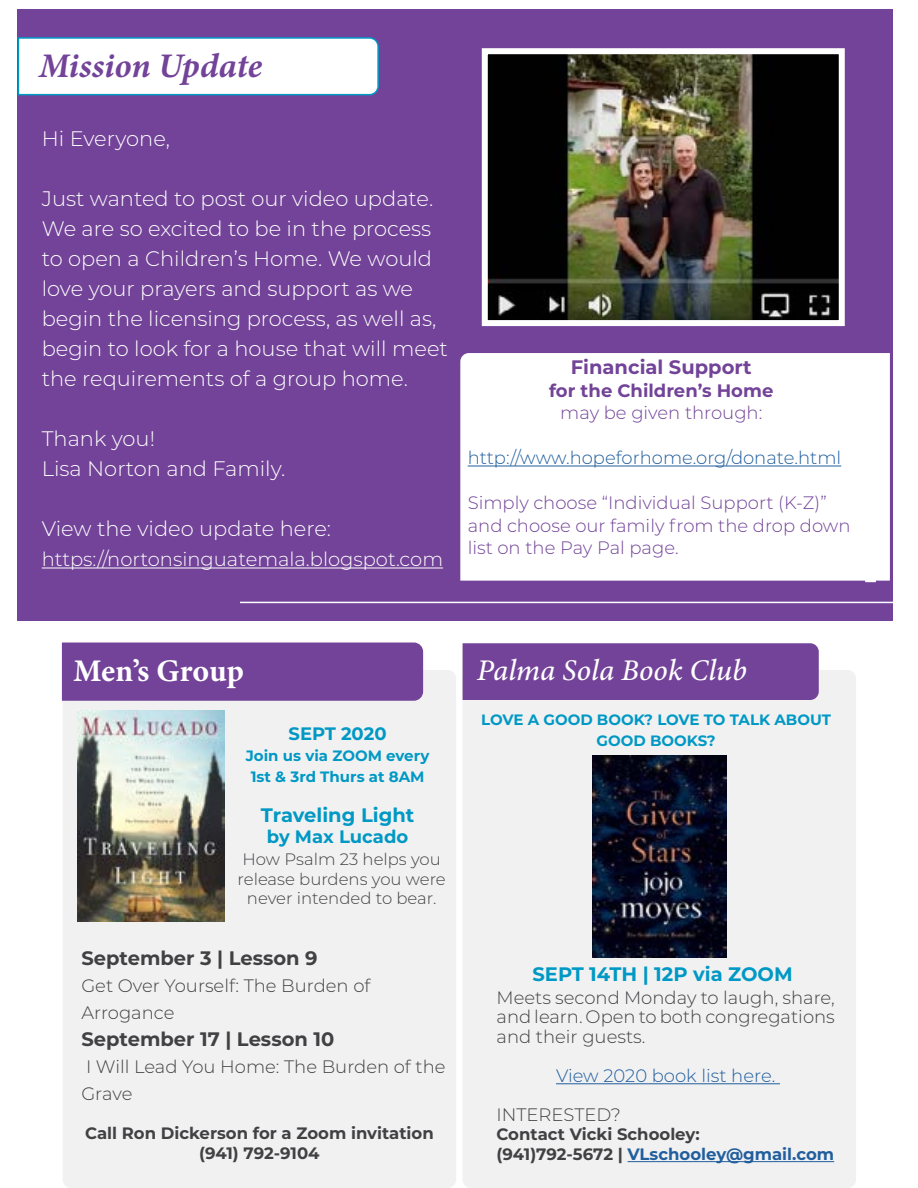
<style>
.page{position:relative;width:918px;height:1188px;background:#fff}
.page>*{position:absolute;margin:0;border:0;box-sizing:border-box;transform-origin:0 0}
.t1{font:italic 34.5px "Minion Variable Concept";letter-spacing:.025em;color:#724398}
.t2{font:31.5px "Minion Variable Concept";letter-spacing:.02em;color:#fff}
.t3{font:italic 30px "Minion Variable Concept";letter-spacing:.005em;color:#fff}
.t4{font:300 21px/30px "Montserrat";color:#fff}
.t5{font:300 19.5px "Montserrat";color:#fff}
.t6{font:700 19.5px "Montserrat";color:#414042}
.t7{font:700 19.5px "Montserrat";color:#0098c4}
.t8{font:700 19.5px "Montserrat";color:#724398}
.t9{font:300 18px/19.5px "Montserrat";color:#414042}
.t10{font:300 18px/22.5px "Montserrat";color:#724398}
.t11{font:300 18px "Montserrat";color:#215e9e}
.t12{font:700 18px "Montserrat";color:#724398}
.t13{font:700 18px "Montserrat";color:#0098c4}
.t14{font:700 16.5px/19.5px "Montserrat";color:#414042}
.t15{font:300 16.5px/19.5px "Montserrat";color:#414042;text-align:center}
.t16{font:700 15px/21px "Montserrat";color:#0098c4;text-align:center}
.s1{color:#215e9e}
</style>
<div class="page">
<div style="left:18px;top:9px;width:875px;height:612px;background:#724398"></div>
<hr style="left:240px;top:602px;width:671px;height:1px;background:#fff">
<div style="left:63px;top:670px;width:393px;height:518px;background:#f1f1f2;border-radius:9px"></div>
<div style="left:463px;top:670px;width:393px;height:518px;background:#f1f1f2;border-radius:9px"></div>
<svg style="left:61px;top:642px;width:758px;height:59px;background:#7c519f"></svg>
<hr style="left:556px;top:1083px;width:224px;height:1px;background:#215e9e">
<hr style="left:628px;top:1161px;width:206px;height:1px;background:#215e9e">
<img style="left:77px;top:710px;width:147px;height:212px">
<img style="left:592px;top:755px;width:135px;height:203px">
<svg style="left:17px;top:33px;width:465px;height:63px"></svg>
<hr style="left:42px;top:568px;width:401px;height:1px;background:#fff">
<img style="left:489px;top:55px;width:349px;height:264px">
<div style="left:482px;top:48px;width:363px;height:278px;border:6px solid #fff"></div>
<div style="left:460px;top:353px;width:430px;height:228px;background:#fff"></div>
<svg style="left:864px;top:565px;width:13px;height:18px"></svg>
<hr style="left:468px;top:466px;width:373px;height:1px;background:#215e9e">
<h1 class="t1" style="left:39px;top:41px;width:224px">Mission Update</h1>
<p class="t4" style="left:42px;top:123px;width:130px">Hi Everyone,</p>
<p class="t4" style="left:42px;top:183px;width:408px">Just wanted to post our video update.<br>We are so excited to be in the process to open a Children’s Home. We would love your prayers and support as we begin the licensing process, as well as, begin to look for a house that will meet the requirements of a group home.</p>
<p class="t4" style="left:42px;top:423px;width:245px">Thank you!<br>Lisa Norton and Family.</p>
<p class="t4" style="left:42px;top:513px;width:291px">View the video update here:</p>
<p class="t5" style="left:42px;top:546px;width:403px">https://nortonsinguatemala.blogspot.com</p>
<p class="t8" style="left:571px;top:353px;width:182px">Financial Support</p>
<p class="t12" style="left:549px;top:377px;width:226px">for the Children’s Home</p>
<p class="t10" style="left:560px;top:401px;width:204px">may be given through:</p>
<p class="t11" style="left:468px;top:446px;width:375px">http://www.hopeforhome.org/donate.html</p>
<p class="t10" style="left:468px;top:491px;width:384px">Simply choose “Individual Support (K-Z)” and choose our family from the drop down list on the Pay Pal page.</p>
<h2 class="t2" style="left:74px;top:649px;width:172px">Men’s Group</h2>
<h3 class="t3" style="left:477px;top:649px;width:272px">Palma Sola Book Club</h3>
<p class="t13" style="left:289px;top:721px;width:99px">SEPT 2020</p>
<p class="t16" style="left:246px;top:744px;width:185px">Join us via ZOOM every<br>1st &amp; 3rd Thurs at 8AM</p>
<p class="t7" style="left:261px;top:801px;width:155px">Traveling Light</p>
<p class="t13" style="left:267px;top:824px;width:143px">by Max Lucado</p>
<p class="t15" style="left:238px;top:849px;width:210px">How Psalm 23 helps you release burdens you were never intended to bear.</p>
<p class="t6" style="left:81px;top:944px;width:238px">September 3 | Lesson 9</p>
<p class="t9" style="left:81px;top:971px;width:291px;line-height:27px">Get Over Yourself: The Burden of<br>Arrogance</p>
<p class="t6" style="left:81px;top:1025px;width:254px">September 17 | Lesson 10</p>
<p class="t9" style="left:81px;top:1052px;width:366px;line-height:27px">I Will Lead You Home: The Burden of the<br>Grave</p>
<p class="t14" style="left:85px;top:1123px;width:350px;text-align:center">Call Ron Dickerson for a Zoom invitation (941) 792-9104</p>
<p class="t16" style="left:481px;top:708px;width:351px">LOVE A GOOD BOOK? LOVE TO TALK ABOUT<br>GOOD BOOKS?</p>
<p class="t7" style="left:533px;top:960px;width:262px">SEPT 14TH | 12P via ZOOM</p>
<p class="t9" style="left:497px;top:987px;width:340px;text-align:justify">Meets second Monday to laugh, share, and learn. Open to both congregations and their guests.</p>
<p class="t11" style="left:556px;top:1063px;width:221px">View 2020 book list here.</p>
<p class="t9" style="left:497px;top:1104px;width:126px">INTERESTED?</p>
<p class="t14" style="left:497px;top:1124px;width:339px">Contact Vicki Schooley:<br>(941)792-5672 | <span class="s1">VLschooley@gmail.com</span></p>
</div>
